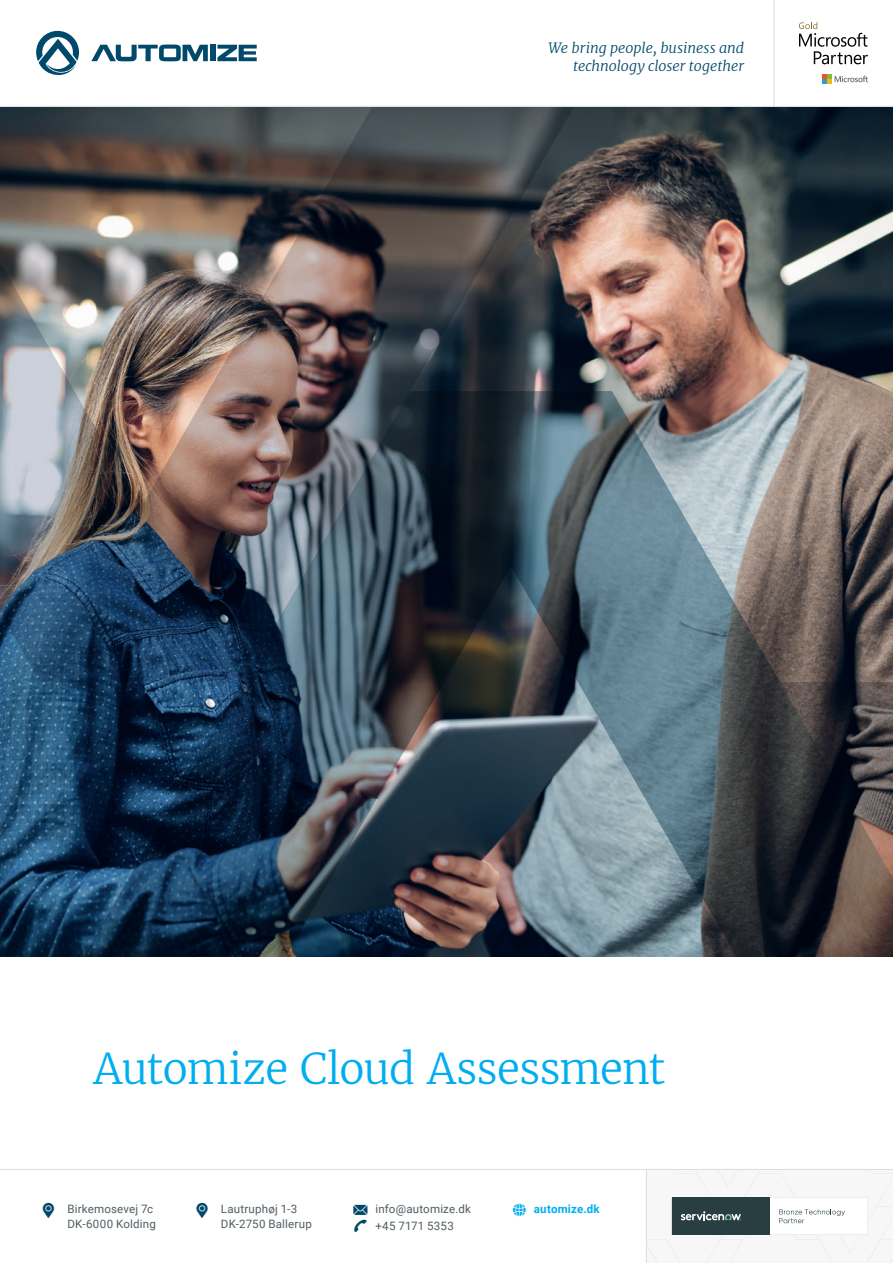
<style>
.page{position:relative;width:893px;height:1263px;background:#fff}
.page>*{position:absolute;margin:0;border:0;box-sizing:border-box;transform-origin:0 0}
.t1{font:300 42px "Merriweather";letter-spacing:-.015em;color:#00aeef}
.t2{font:italic 300 14.25px/18px "Merriweather";letter-spacing:-.005em;color:#01496a;text-align:right}
.t3{font:11.55px/14.9px "Roboto";letter-spacing:.015em;color:#515c61}
.t4{font:700 11.55px "Roboto";letter-spacing:.015em;color:#00aeef}
.s1{color:#01496a}
</style>
<div class="page">
<img style="left:0;top:107px;width:893px;height:850px">
<img style="left:0;top:107px;width:578px;height:575px">
<img style="left:74px;top:391px;width:819px;height:566px">
<hr style="left:0;top:1169px;width:893px;height:1px;background:#d4dee1">
<hr style="left:646px;top:1169px;width:1px;height:94px;background:#d4dee1">
<svg style="left:647px;top:1170px;width:246px;height:93px"></svg>
<svg style="left:36px;top:31px;width:43px;height:44px"></svg>
<svg style="left:91px;top:45px;width:117px;height:16px"></svg>
<div style="left:211px;top:45px;width:5px;height:16px;background:#01496a"></div>
<svg style="left:217px;top:45px;width:40px;height:16px"></svg>
<svg style="left:822px;top:74px;width:46px;height:10px"></svg>
<svg style="left:799px;top:22px;width:69px;height:42px"></svg>
<hr style="left:773px;top:0;width:1px;height:106px;background:#d4dee1">
<hr style="left:0;top:106px;width:893px;height:1px;background:#d4dee1">
<p class="t2" style="left:549px;top:39px;width:197px">We bring people, business and technology closer together</p>
<h1 class="t1" style="left:94px;top:1040px;width:573px">Automize Cloud Assessment</h1>
<p class="t3" style="left:67px;top:1201px;width:87px">Birkemosevej 7c</p>
<p class="t3" style="left:375px;top:1201px;width:97px">info@automize.dk</p>
<p class="t3" style="left:67px;top:1216px;width:90px">DK-6000 Kolding</p>
<p class="t3" style="left:221px;top:1201px;width:92px">Lautruphøj 1-3<br>DK-2750 Ballerup</p>
<p class="t3" style="left:353px;top:1218px;width:103px"><span class="s1">❖</span> +45 7171 5353</p>
<p class="t4" style="left:534px;top:1201px;width:67px">automize.dk</p>
</div>
